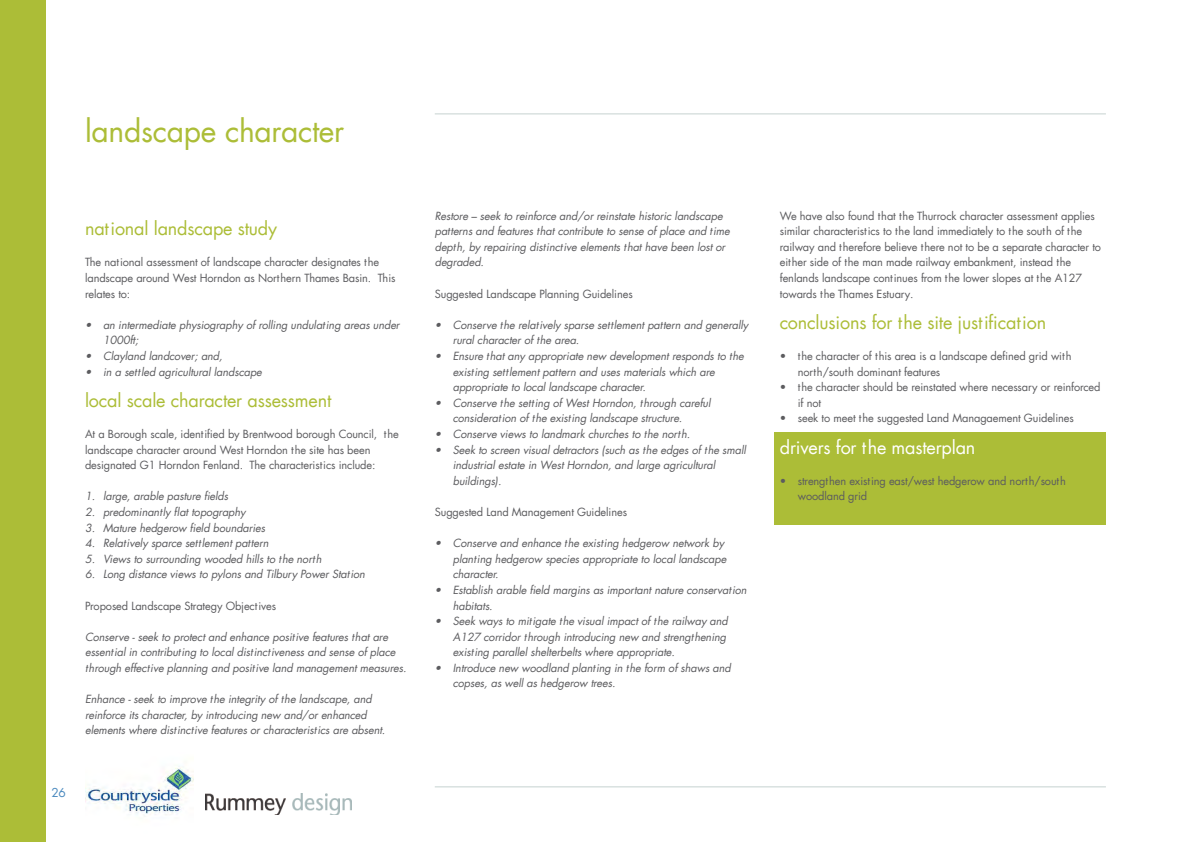
<style>
.page{position:relative;width:1191px;height:842px;background:#fff}
.page>*{position:absolute;margin:0;border:0;box-sizing:border-box;transform-origin:0 0}
.Heading_2{font:30px "Futura Com";letter-spacing:-.01em;color:#acbd37}
.Heading_2-2{font:18px "Futura Com";letter-spacing:-.01em;color:#acbd37}
.t1{font:18px "Futura Com";letter-spacing:-.01em;color:#fff}
.t2{font:12px "Futura Com";color:#4a89be}
.t3{font:italic 11px/15.6px "Futura Com";letter-spacing:-.01em;color:#5c5c5f}
.t4{font:11px/15.6px "Futura Com";letter-spacing:-.01em;color:#5c5c5f}
</style>
<div class="page">
<img style="left:205px;top:793px;width:147px;height:22px">
<img style="left:85px;top:767px;width:108px;height:48px">
<hr style="left:435px;top:113px;width:671px;height:1px;background:#c6d2d0">
<hr style="left:435px;top:786px;width:671px;height:1px;background:#c6d2d0">
<div style="left:0;top:0;width:45px;height:842px;background:#acbd37"></div>
<div style="left:774px;top:432px;width:331px;height:93px;background:#acbd37"></div>
<p class="Heading_2" style="left:85px;top:110px;width:261px">landscape character</p>
<p class="Heading_2-2" style="left:85px;top:216px;width:193px">national landscape study</p>
<p class="t4" style="left:85px;top:254px;width:312px">The national assessment of landscape character designates the landscape around West Horndon as Northern Thames Basin. This relates to:</p>
<p class="t3" style="left:103px;top:317px;width:298px;text-indent:-18px">• an intermediate physiography of rolling undulating areas under<br>1000ft;</p>
<p class="t3" style="left:85px;top:348px;width:139px">• Clayland landcover; and,</p>
<p class="t3" style="left:85px;top:364px;width:178px">• in a settled agricultural landscape</p>
<p class="Heading_2-2" style="left:85px;top:388px;width:248px">local scale character assessment</p>
<p class="t4" style="left:85px;top:426px;width:315px">At a Borough scale, identified by Brentwood borough Council, the landscape character around West Horndon the site has been designated G1 Horndon Fenland. The characteristics include:</p>
<p class="t3" style="left:85px;top:488px;width:145px">1. large, arable pasture fields</p>
<p class="t3" style="left:85px;top:504px;width:162px">2. predominantly flat topography</p>
<p class="t3" style="left:85px;top:520px;width:182px">3. Mature hedgerow field boundaries</p>
<p class="t3" style="left:85px;top:535px;width:185px">4. Relatively sparce settlement pattern</p>
<p class="t3" style="left:85px;top:551px;width:238px">5. Views to surrounding wooded hills to the north</p>
<p class="t3" style="left:85px;top:566px;width:281px">6. Long distance views to pylons and Tilbury Power Station</p>
<p class="t4" style="left:85px;top:597px;width:192px">Proposed Landscape Strategy Objectives</p>
<p class="t3" style="left:85px;top:629px;width:323px">Conserve - seek to protect and enhance positive features that are essential in contributing to local distinctiveness and sense of place through effective planning and positive land management measures.</p>
<p class="t3" style="left:85px;top:691px;width:302px">Enhance - seek to improve the integrity of the landscape, and reinforce its character, by introducing new and/or enhanced elements where distinctive features or characteristics are absent.</p>
<p class="t2" style="left:51px;top:784px;width:16px">26</p>
<p class="t3" style="left:435px;top:208px;width:297px">Restore – seek to reinforce and/or reinstate historic landscape patterns and features that contribute to sense of place and time depth, by repairing distinctive elements that have been lost or degraded.</p>
<p class="t4" style="left:435px;top:286px;width:199px">Suggested Landscape Planning Guidelines</p>
<p class="t3" style="left:453px;top:317px;width:297px;text-indent:-18px">• Conserve the relatively sparse settlement pattern and generally rural character of the area.</p>
<p class="t3" style="left:453px;top:348px;width:293px;text-indent:-18px">• Ensure that any appropriate new development responds to the existing settlement pattern and uses materials which are appropriate to local landscape character.</p>
<p class="t3" style="left:453px;top:395px;width:259px;text-indent:-18px">• Conserve the setting of West Horndon, through careful consideration of the existing landscape structure.</p>
<p class="t3" style="left:435px;top:426px;width:257px">• Conserve views to landmark churches to the north.</p>
<p class="t3" style="left:453px;top:442px;width:295px;text-indent:-18px">• Seek to screen visual detractors (such as the edges of the small industrial estate in West Horndon, and large agricultural buildings).</p>
<p class="t4" style="left:435px;top:504px;width:194px">Suggested Land Management Guidelines</p>
<p class="t3" style="left:453px;top:535px;width:275px;text-indent:-18px">• Conserve and enhance the existing hedgerow network by planting hedgerow species appropriate to local landscape character.</p>
<p class="t3" style="left:453px;top:582px;width:295px;text-indent:-18px">• Establish arable field margins as important nature conservation habitats.</p>
<p class="t3" style="left:453px;top:613px;width:277px;text-indent:-18px">• Seek ways to mitigate the visual impact of the railway and<br>A127 corridor through introducing new and strengthening existing parallel shelterbelts where appropriate.</p>
<p class="t3" style="left:453px;top:660px;width:280px;text-indent:-18px">• Introduce new woodland planting in the form of shaws and copses, as well as hedgerow trees.</p>
<p class="t4" style="left:780px;top:208px;width:323px">We have also found that the Thurrock character assessment applies similar characteristics to the land immediately to the south of the railway and therefore believe there not to be a separate character to either side of the man made railway embankment, instead the fenlands landscape continues from the lower slopes at the A127 towards the Thames Estuary.</p>
<p class="Heading_2-2" style="left:780px;top:310px;width:268px">conclusions for the site justification</p>
<p class="t4" style="left:798px;top:348px;width:275px;text-indent:-18px">• the character of this area is a landscape defined grid with north/south dominant features</p>
<p class="t4" style="left:798px;top:379px;width:304px;text-indent:-18px">• the character should be reinstated where necessary or reinforced if not</p>
<p class="t4" style="left:780px;top:410px;width:295px">• seek to meet the suggested Land Managaement Guidelines</p>
<p class="t1" style="left:780px;top:435px;width:197px">drivers for the masterplan</p>
<p class="t4" style="left:798px;top:473px;width:270px;text-indent:-18px">• strengthen existing east/west hedgerow and north/south woodland grid</p>
</div>
